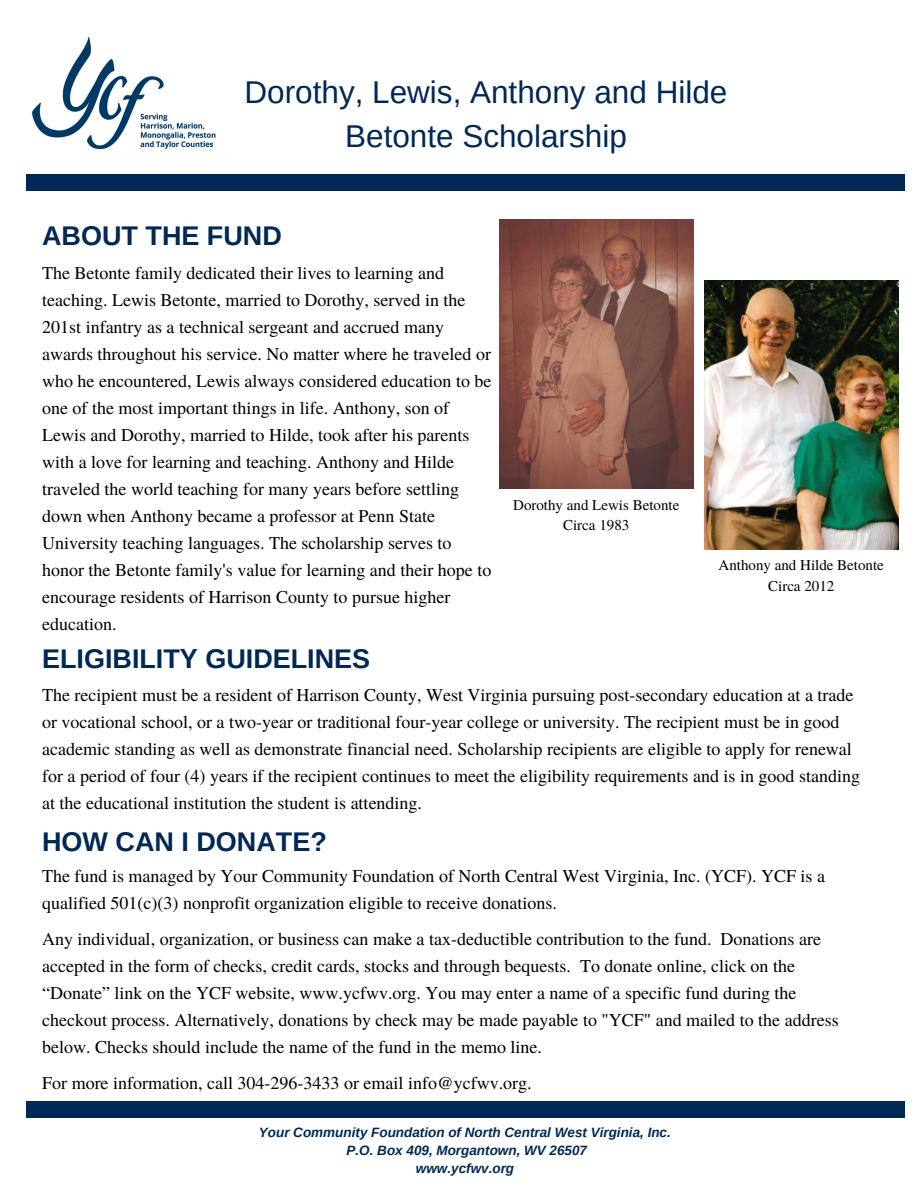
<style>
.page{position:relative;width:918px;height:1188px;background:#fff}
.page>*{position:absolute;margin:0;border:0;box-sizing:border-box;transform-origin:0 0}
.t1{font:31.5px/43.8px "Arimo";color:#002855;text-align:center}
.t2{font:700 27px "Arimo";color:#002855}
.t3{font:18px/27px "Te X Gyre Termes";color:#000}
.t4{font:15px "Te X Gyre Termes";color:#000}
.t5{font:italic 700 13.5px "Arimo";color:#002855}
</style>
<div class="page">
<div style="left:26px;top:175px;width:878px;height:16px;background:#002855"></div>
<img style="left:31px;top:36px;width:185px;height:114px">
<img style="left:499px;top:220px;width:195px;height:269px">
<img style="left:704px;top:280px;width:195px;height:269px">
<div style="left:26px;top:1101px;width:878px;height:16px;background:#002855"></div>
<p class="t1" style="left:245px;top:70px;width:484px">Dorothy, Lewis, Anthony and Hilde<br>Betonte Scholarship</p>
<p class="t2" style="left:42px;top:221px;width:241px">ABOUT THE FUND</p>
<p class="t3" style="left:42px;top:259px;width:451px">The Betonte family dedicated their lives to learning and teaching. Lewis Betonte, married to Dorothy, served in the 201st infantry as a technical sergeant and accrued many awards throughout his service. No matter where he traveled or who he encountered, Lewis always considered education to be one of the most important things in life. Anthony, son of Lewis and Dorothy, married to Hilde, took after his parents with a love for learning and teaching. Anthony and Hilde traveled the world teaching for many years before settling down when Anthony became a professor at Penn State University teaching languages. The scholarship serves to honor the Betonte family's value for learning and their hope to encourage residents of Harrison County to pursue higher education.</p>
<p class="t4" style="left:513px;top:494px;width:168px">Dorothy and Lewis Betonte</p>
<p class="t4" style="left:563px;top:514px;width:68px">Circa 1983</p>
<p class="t4" style="left:719px;top:555px;width:167px">Anthony and Hilde Betonte</p>
<p class="t4" style="left:768px;top:575px;width:68px">Circa 2012</p>
<p class="t2" style="left:42px;top:644px;width:330px">ELIGIBILITY GUIDELINES</p>
<p class="t3" style="left:42px;top:681px;width:819px">The recipient must be a resident of Harrison County, West Virginia pursuing post-secondary education at a trade or vocational school, or a two-year or traditional four-year college or university. The recipient must be in good academic standing as well as demonstrate financial need. Scholarship recipients are eligible to apply for renewal for a period of four (4) years if the recipient continues to meet the eligibility requirements and is in good standing at the educational institution the student is attending.</p>
<p class="t2" style="left:42px;top:827px;width:286px">HOW CAN I DONATE?</p>
<p class="t3" style="left:42px;top:862px;width:784px">The fund is managed by Your Community Foundation of North Central West Virginia, Inc. (YCF). YCF is a qualified 501(c)(3) nonprofit organization eligible to receive donations.</p>
<p class="t3" style="left:42px;top:925px;width:798px">Any individual, organization, or business can make a tax-deductible contribution to the fund. Donations are accepted in the form of checks, credit cards, stocks and through bequests. To donate online, click on the “Donate” link on the YCF website, www.ycfwv.org. You may enter a name of a specific fund during the checkout process. Alternatively, donations by check may be made payable to "YCF" and mailed to the address below. Checks should include the name of the fund in the memo line.</p>
<p class="t3" style="left:42px;top:1069px;width:491px">For more information, call 304-296-3433 or email info@ycfwv.org.</p>
<p class="t5" style="left:259px;top:1125px;width:414px">Your Community Foundation of North Central West Virginia, Inc.</p>
<p class="t5" style="left:347px;top:1143px;width:242px">P.O. Box 409, Morgantown, WV 26507</p>
<p class="t5" style="left:416px;top:1161px;width:100px">www.ycfwv.org</p>
</div>
